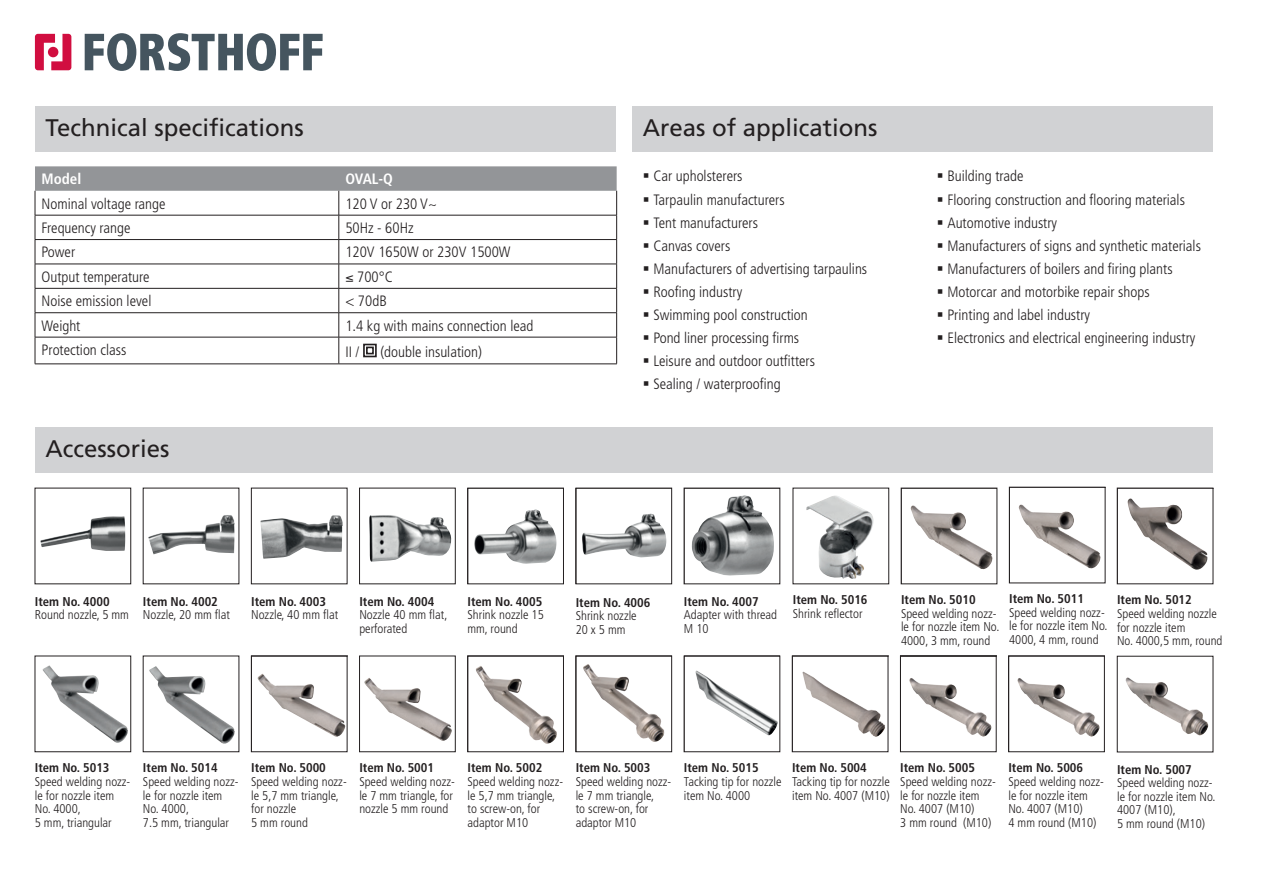
<style>
.page{position:relative;width:1263px;height:893px;background:#fff}
.page>*{position:absolute;margin:0;border:0;box-sizing:border-box;transform-origin:0 0}
.t1{font:24px "Frutiger";color:#231f20}
.t2{font:300 condensed 15px/23.1px "Frutiger";color:#231f20}
.t3{font:700 condensed 15px "Frutiger";color:#fff}
.t4{font:300 condensed 12.75px/13.5px "Frutiger";color:#231f20}
.s1{font-weight:700}
</style>
<div class="page">
<div style="left:35px;top:106px;width:580px;height:46px;background:#d1d2d4"></div>
<svg style="left:35px;top:166px;width:582px;height:198px"></svg>
<hr style="left:35px;top:364px;width:304px;height:1px;background:#231f20">
<hr style="left:339px;top:364px;width:278px;height:1px;background:#231f20">
<div style="left:363px;top:344px;width:14px;height:13px;border:2px solid #231f20"></div>
<div style="left:366px;top:347px;width:8px;height:7px;border:2px solid #231f20"></div>
<div style="left:632px;top:106px;width:581px;height:46px;background:#d1d2d4"></div>
<div style="left:35px;top:427px;width:1178px;height:46px;background:#d1d2d4"></div>
<svg style="left:85px;top:33px;width:238px;height:38px"></svg>
<svg style="left:35px;top:34px;width:36px;height:36px"></svg>
<svg style="left:691px;top:495px;width:83px;height:81px"></svg>
<div style="left:684px;top:488px;width:96px;height:96px;border:1px solid #231f20"></div>
<svg style="left:695px;top:670px;width:83px;height:66px"></svg>
<div style="left:684px;top:656px;width:96px;height:96px;border:1px solid #231f20"></div>
<svg style="left:909px;top:678px;width:83px;height:59px"></svg>
<div style="left:900px;top:656px;width:96px;height:96px;border:1px solid #231f20"></div>
<img style="left:806px;top:496px;width:67px;height:83px">
<svg style="left:257px;top:673px;width:88px;height:64px"></svg>
<div style="left:251px;top:656px;width:96px;height:96px;border:1px solid #231f20"></div>
<svg style="left:910px;top:505px;width:83px;height:65px"></svg>
<div style="left:901px;top:488px;width:96px;height:96px;border:1px solid #231f20"></div>
<svg style="left:364px;top:678px;width:88px;height:63px"></svg>
<div style="left:359px;top:656px;width:96px;height:96px;border:1px solid #231f20"></div>
<svg style="left:1018px;top:504px;width:83px;height:65px"></svg>
<div style="left:1009px;top:487px;width:96px;height:96px;border:1px solid #231f20"></div>
<svg style="left:476px;top:666px;width:81px;height:78px"></svg>
<div style="left:467px;top:656px;width:97px;height:96px;border:1px solid #231f20"></div>
<svg style="left:1127px;top:498px;width:81px;height:72px"></svg>
<div style="left:1117px;top:488px;width:96px;height:96px;border:1px solid #231f20"></div>
<img style="left:149px;top:666px;width:86px;height:78px">
<svg style="left:802px;top:671px;width:83px;height:66px"></svg>
<div style="left:792px;top:656px;width:96px;height:96px;border:1px solid #231f20"></div>
<svg style="left:583px;top:664px;width:82px;height:78px"></svg>
<div style="left:576px;top:656px;width:96px;height:96px;border:1px solid #231f20"></div>
<img style="left:42px;top:665px;width:86px;height:78px">
<div style="left:35px;top:656px;width:96px;height:96px;border:1px solid #231f20"></div>
<img style="left:40px;top:516px;width:86px;height:35px">
<img style="left:148px;top:515px;width:87px;height:40px">
<img style="left:260px;top:515px;width:83px;height:44px">
<img style="left:369px;top:515px;width:83px;height:47px">
<svg style="left:474px;top:509px;width:83px;height:55px"></svg>
<div style="left:467px;top:488px;width:97px;height:96px;border:1px solid #231f20"></div>
<svg style="left:582px;top:513px;width:85px;height:45px"></svg>
<div style="left:576px;top:488px;width:96px;height:96px;border:1px solid #231f20"></div>
<svg style="left:1017px;top:678px;width:83px;height:59px"></svg>
<div style="left:1008px;top:656px;width:96px;height:96px;border:1px solid #231f20"></div>
<img style="left:1125px;top:677px;width:84px;height:59px">
<p class="t1" style="left:45px;top:113px;width:260px">Technical specifications</p>
<p class="t3" style="left:42px;top:170px;width:41px">Model</p>
<p class="t3" style="left:345px;top:170px;width:49px">OVAL-Q</p>
<p class="t2" style="left:42px;top:192px;width:125px">Nominal voltage range</p>
<p class="t2" style="left:345px;top:192px;width:93px">120 V or 230 V~</p>
<p class="t2" style="left:42px;top:216px;width:90px">Frequency range</p>
<p class="t2" style="left:345px;top:216px;width:70px">50Hz - 60Hz</p>
<p class="t2" style="left:42px;top:241px;width:35px">Power</p>
<p class="t2" style="left:345px;top:241px;width:167px">120V 1650W or 230V 1500W</p>
<p class="t2" style="left:42px;top:265px;width:110px">Output temperature</p>
<p class="t2" style="left:345px;top:265px;width:49px">≤ 700°C</p>
<p class="t2" style="left:42px;top:290px;width:111px">Noise emission level</p>
<p class="t2" style="left:345px;top:290px;width:43px">&lt; 70dB</p>
<p class="t2" style="left:42px;top:314px;width:40px">Weight</p>
<p class="t2" style="left:345px;top:314px;width:189px">1.4 kg with mains connection lead</p>
<p class="t2" style="left:42px;top:338px;width:86px">Protection class</p>
<p class="t2" style="left:345px;top:341px;width:16px">II /</p>
<p class="t2" style="left:380px;top:341px;width:103px">(double insulation)</p>
<p class="t1" style="left:45px;top:434px;width:126px">Accessories</p>
<p class="t1" style="left:643px;top:113px;width:236px">Areas of applications</p>
<p class="t2" style="left:653px;top:165px;width:215px">Car upholsterers<br>Tarpaulin manufacturers<br>Tent manufacturers<br>Canvas covers<br>Manufacturers of advertising tarpaulins<br>Roofing industry<br>Swimming pool construction<br>Pond liner processing firms<br>Leisure and outdoor outfitters<br>Sealing / waterproofing</p>
<p class="t2" style="left:947px;top:165px;width:255px">Building trade<br>Flooring construction and flooring materials Automotive industry<br>Manufacturers of signs and synthetic materials Manufacturers of boilers and firing plants Motorcar and motorbike repair shops<br>Printing and label industry<br>Electronics and electrical engineering industry</p>
<p class="t4" style="left:35px;top:595px;width:96px"><span class="s1">Item No. 4000<br></span>Round nozzle, 5 mm</p>
<p class="t4" style="left:143px;top:595px;width:89px"><span class="s1">Item No. 4002<br></span>Nozzle, 20 mm flat</p>
<p class="t4" style="left:251px;top:595px;width:89px"><span class="s1">Item No. 4003<br></span>Nozzle, 40 mm flat</p>
<p class="t4" style="left:359px;top:595px;width:90px"><span class="s1">Item No. 4004<br></span>Nozzle 40 mm flat, perforated</p>
<p class="t4" style="left:467px;top:595px;width:78px;text-align:justify"><span class="s1">Item No. 4005<br></span>Shrink nozzle 15 mm, round</p>
<p class="t4" style="left:576px;top:596px;width:76px"><span class="s1">Item No. 4006<br></span>Shrink nozzle<br>20 x 5 mm</p>
<p class="t4" style="left:684px;top:595px;width:95px"><span class="s1">Item No. 4007<br></span>Adapter with thread<br>M 10</p>
<p class="t4" style="left:793px;top:593px;width:76px"><span class="s1">Item No. 5016<br></span>Shrink reflector</p>
<p class="t4" style="left:901px;top:593px;width:100px"><span class="s1">Item No. 5010<br></span>Speed welding nozz&shy;le for nozzle item No.<br>4000, 3 mm, round</p>
<p class="t4" style="left:1009px;top:592px;width:100px"><span class="s1">Item No. 5011<br></span>Speed welding nozz&shy;le for nozzle item No.<br>4000, 4 mm, round</p>
<p class="t4" style="left:1117px;top:593px;width:107px"><span class="s1">Item No. 5012<br></span>Speed welding nozzle for nozzle item<br>No. 4000,5 mm, round</p>
<p class="t4" style="left:35px;top:761px;width:97px"><span class="s1">Item No. 5013<br></span>Speed welding nozz&shy;le for nozzle item<br>No. 4000,<br>5 mm, triangular</p>
<p class="t4" style="left:143px;top:761px;width:97px"><span class="s1">Item No. 5014<br></span>Speed welding nozz&shy;le for nozzle item<br>No. 4000,<br>7.5 mm, triangular</p>
<p class="t4" style="left:792px;top:761px;width:99px"><span class="s1">Item No. 5004<br></span>Tacking tip for nozzle item No. 4007 (M10)</p>
<p class="t4" style="left:251px;top:761px;width:97px"><span class="s1">Item No. 5000<br></span>Speed welding nozz&shy;le 5,7 mm triangle, for nozzle<br>5 mm round</p>
<p class="t4" style="left:359px;top:761px;width:97px"><span class="s1">Item No. 5001<br></span>Speed welding nozz&shy;le 7 mm triangle, for nozzle 5 mm round</p>
<p class="t4" style="left:467px;top:761px;width:97px"><span class="s1">Item No. 5002<br></span>Speed welding nozz&shy;le 5,7 mm triangle, to screw-on, for adaptor M10</p>
<p class="t4" style="left:576px;top:761px;width:97px"><span class="s1">Item No. 5003<br></span>Speed welding nozz&shy;le 7 mm triangle,<br>to screw-on, for adaptor M10</p>
<p class="t4" style="left:684px;top:761px;width:99px;line-height:14px"><span class="s1">Item No. 5015<br></span>Tacking tip for nozzle item No. 4000</p>
<p class="t4" style="left:900px;top:761px;width:97px"><span class="s1">Item No. 5005<br></span>Speed welding nozz&shy;le for nozzle item<br>No. 4007 (M10)<br>3 mm round (M10)</p>
<p class="t4" style="left:1008px;top:761px;width:97px"><span class="s1">Item No. 5006<br></span>Speed welding nozz&shy;le for nozzle item<br>No. 4007 (M10)<br>4 mm round (M10)</p>
<p class="t4" style="left:1117px;top:763px;width:100px"><span class="s1">Item No. 5007<br></span>Speed welding nozz&shy;le for nozzle item No.<br>4007 (M10),<br>5 mm round (M10)</p>
</div>
